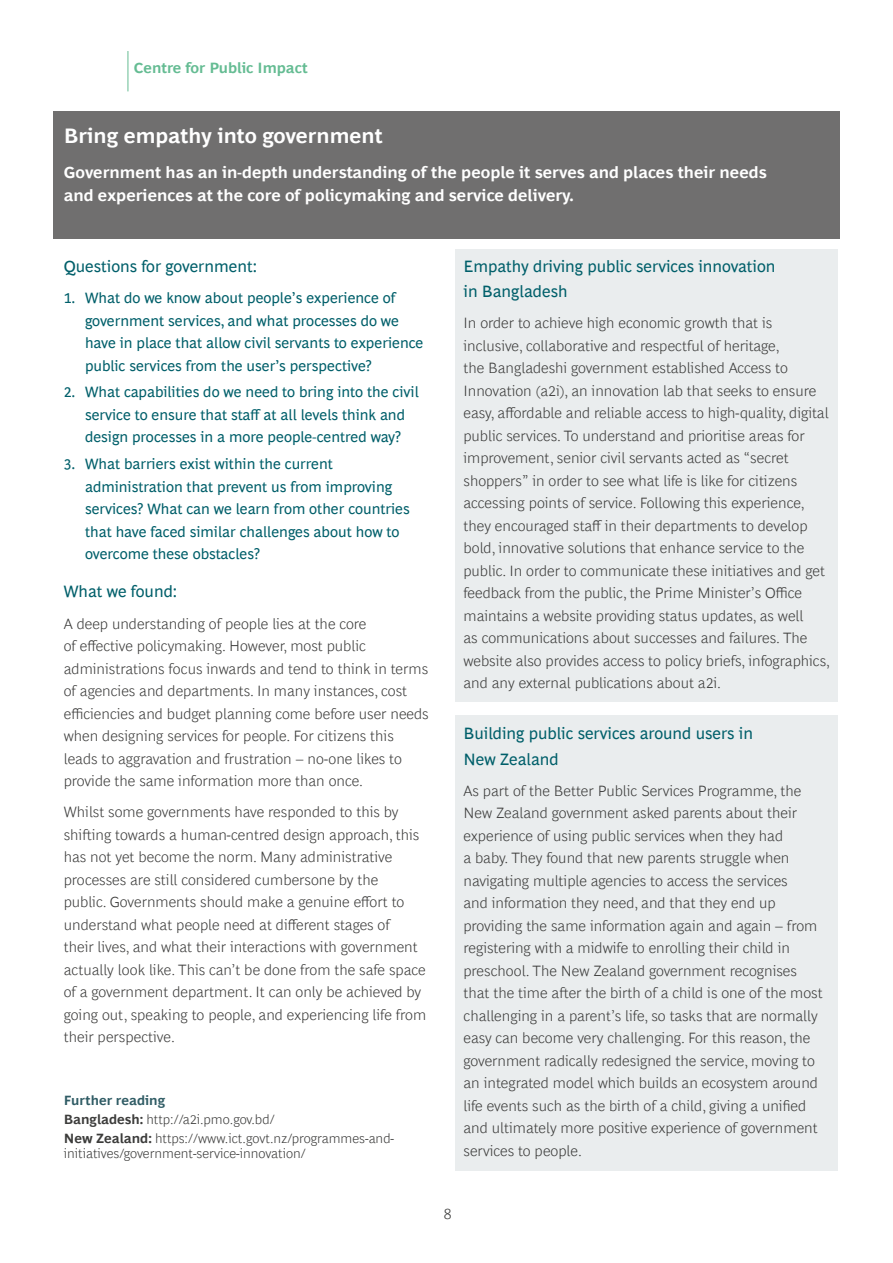
<style>
.page{position:relative;width:893px;height:1263px;background:#fff}
.page>*{position:absolute;margin:0;border:0;box-sizing:border-box;transform-origin:0 0}
.t1{font:700 21px "Henderson BCG Sans";color:#fff}
.t2{font:700 16.5px/22.5px "Henderson BCG Sans";color:#fff}
.t3{font:16.5px/25.5px "Henderson BCG Sans";color:#005f6a}
.t4{font:300 15px/22.5px "Henderson BCG Sans";color:#3c3c3b}
.t5{font:15px/22.5px "Henderson BCG Sans";color:#005f6a}
.t6{font:700 15px "Henderson BCG Sans";color:#65bc93}
.t7{font:300 13.5px/19.2px "Henderson BCG Sans";color:#3c3c3b}
.s1{font-weight:700;color:#305c65}
.s2{font-weight:700}
</style>
<div class="page">
<hr style="left:128px;top:51px;width:1px;height:40px;background:#65bc93">
<div style="left:455px;top:249px;width:383px;height:453px;background:#eaedee"></div>
<div style="left:455px;top:715px;width:383px;height:455px;background:#eaedee"></div>
<div style="left:53px;top:111px;width:787px;height:128px;background:#706f6f"></div>
<p class="t6" style="left:134px;top:57px;width:175px">Centre for Public Impact</p>
<h1 class="t1" style="left:64px;top:121px;width:320px">Bring empathy into government</h1>
<p class="t2" style="left:64px;top:160px;width:704px">Government has an in-depth understanding of the people it serves and places their needs and experiences at the core of policymaking and service delivery.</p>
<p class="t3" style="left:64px;top:252px;width:195px">Questions for government:</p>
<p class="t5" style="left:85px;top:286px;width:340px;text-indent:-21px">1. What do we know about people’s experience of government services, and what processes do we have in place that allow civil servants to experience public services from the user’s perspective?</p>
<p class="t5" style="left:64px;top:380px;width:356px;text-align:center">2. What capabilities do we need to bring into the civil service to ensure that staff at all levels think and design processes in a more people-centred way?</p>
<p class="t5" style="left:85px;top:452px;width:326px;text-indent:-21px">3. What barriers exist within the current administration that prevent us from improving services? What can we learn from other countries that have faced similar challenges about how to overcome these obstacles?</p>
<p class="t3" style="left:64px;top:578px;width:115px">What we found:</p>
<p class="t4" style="left:64px;top:611px;width:366px">A deep understanding of people lies at the core<br>of effective policymaking. However, most public administrations focus inwards and tend to think in terms of agencies and departments. In many instances, cost efficiencies and budget planning come before user needs when designing services for people. For citizens this leads to aggravation and frustration – no-one likes to provide the same information more than once.</p>
<p class="t4" style="left:64px;top:799px;width:364px">Whilst some governments have responded to this by shifting towards a human-centred design approach, this has not yet become the norm. Many administrative processes are still considered cumbersone by the<br>public. Governments should make a genuine effort to understand what people need at different stages of<br>their lives, and what their interactions with government actually look like. This can’t be done from the safe space of a government department. It can only be achieved by going out, speaking to people, and experiencing life from their perspective.</p>
<p class="t7" style="left:64px;top:1089px;width:332px"><span class="s1">Further reading<br></span><span class="s2">Bangladesh:</span> http://a2i.pmo.gov.bd/<br><span class="s2">New Zealand:</span> https://www.ict.govt.nz/programmes-and-</p>
<p class="t7" style="left:64px;top:1143px;width:243px">initiatives/government-service-innovation/</p>
<p class="t3" style="left:463px;top:252px;width:313px">Empathy driving public services innovation in Bangladesh</p>
<p class="t4" style="left:463px;top:310px;width:368px">In order to achieve high economic growth that is inclusive, collaborative and respectful of heritage,<br>the Bangladeshi government established Access to Innovation (a2i), an innovation lab that seeks to ensure easy, affordable and reliable access to high-quality, digital public services. To understand and prioritise areas for improvement, senior civil servants acted as “secret shoppers” in order to see what life is like for citizens accessing points of service. Following this experience, they encouraged staff in their departments to develop bold, innovative solutions that enhance service to the public. In order to communicate these initiatives and get feedback from the public, the Prime Minister’s Office maintains a website providing status updates, as well<br>as communications about successes and failures. The website also provides access to policy briefs, infographics, and any external publications about a2i.</p>
<p class="t3" style="left:463px;top:719px;width:291px">Building public services around users in<br>New Zealand</p>
<p class="t4" style="left:463px;top:778px;width:361px">As part of the Better Public Services Programme, the New Zealand government asked parents about their experience of using public services when they had<br>a baby. They found that new parents struggle when navigating multiple agencies to access the services<br>and information they need, and that they end up providing the same information again and again – from registering with a midwife to enrolling their child in preschool. The New Zealand government recognises that the time after the birth of a child is one of the most challenging in a parent’s life, so tasks that are normally easy can become very challenging. For this reason, the government radically redesigned the service, moving to an integrated model which builds an ecosystem around life events such as the birth of a child, giving a unified and ultimately more positive experience of government services to people.</p>
<p class="t4" style="left:444px;top:1201px;width:9px">8</p>
</div>
